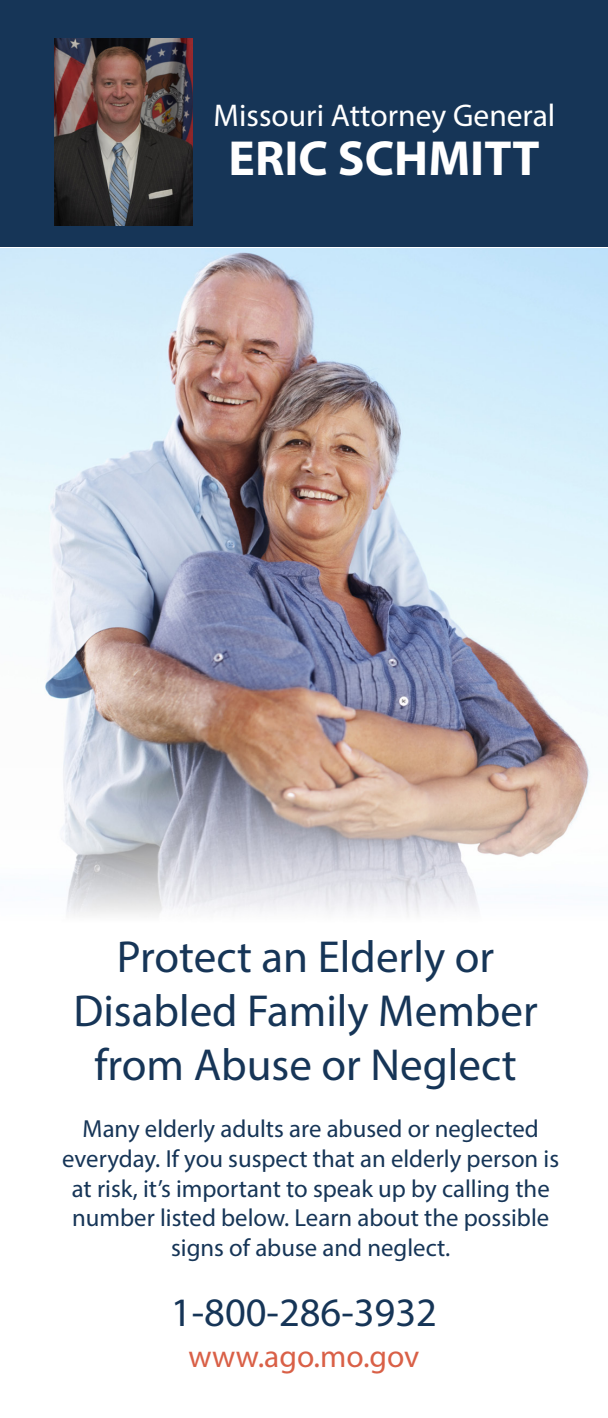
<style>
.page{position:relative;width:608px;height:1418px;background:#fff}
.page>*{position:absolute;margin:0;border:0;box-sizing:border-box;transform-origin:0 0}
.t1{font:700 49.5px "Myriad Pro";color:#fff}
.t2{font:45px/54px "Myriad Pro";color:#163557;text-align:center}
.t3{font:40.5px "Myriad Pro";color:#163557}
.t4{font:31.5px "Myriad Pro";color:#fff}
.t5{font:31.5px "Myriad Pro";color:#d96047}
.t6{font:24.75px/29.7px "Myriad Pro";color:#163557;text-align:center}
</style>
<div class="page">
<div style="left:0;top:0;width:608px;height:246px;background:#163557"></div>
<img style="left:54px;top:39px;width:138px;height:186px">
<img style="left:0;top:249px;width:608px;height:666px">
<p class="t4" style="left:213px;top:96px;width:343px">Missouri Attorney General</p>
<h1 class="t1" style="left:228px;top:126px;width:312px">ERIC SCHMITT</h1>
<p class="t2" style="left:73px;top:929px;width:466px">Protect an Elderly or<br>Disabled Family Member from Abuse or Neglect</p>
<p class="t6" style="left:62px;top:1113px;width:498px">Many elderly adults are abused or neglected everyday. If you suspect that an elderly person is at risk, it’s important to speak up by calling the number listed below. Learn about the possible signs of abuse and neglect.</p>
<p class="t3" style="left:171px;top:1287px;width:267px">1-800-286-3932</p>
<p class="t5" style="left:188px;top:1336px;width:232px">www.ago.mo.gov</p>
</div>
